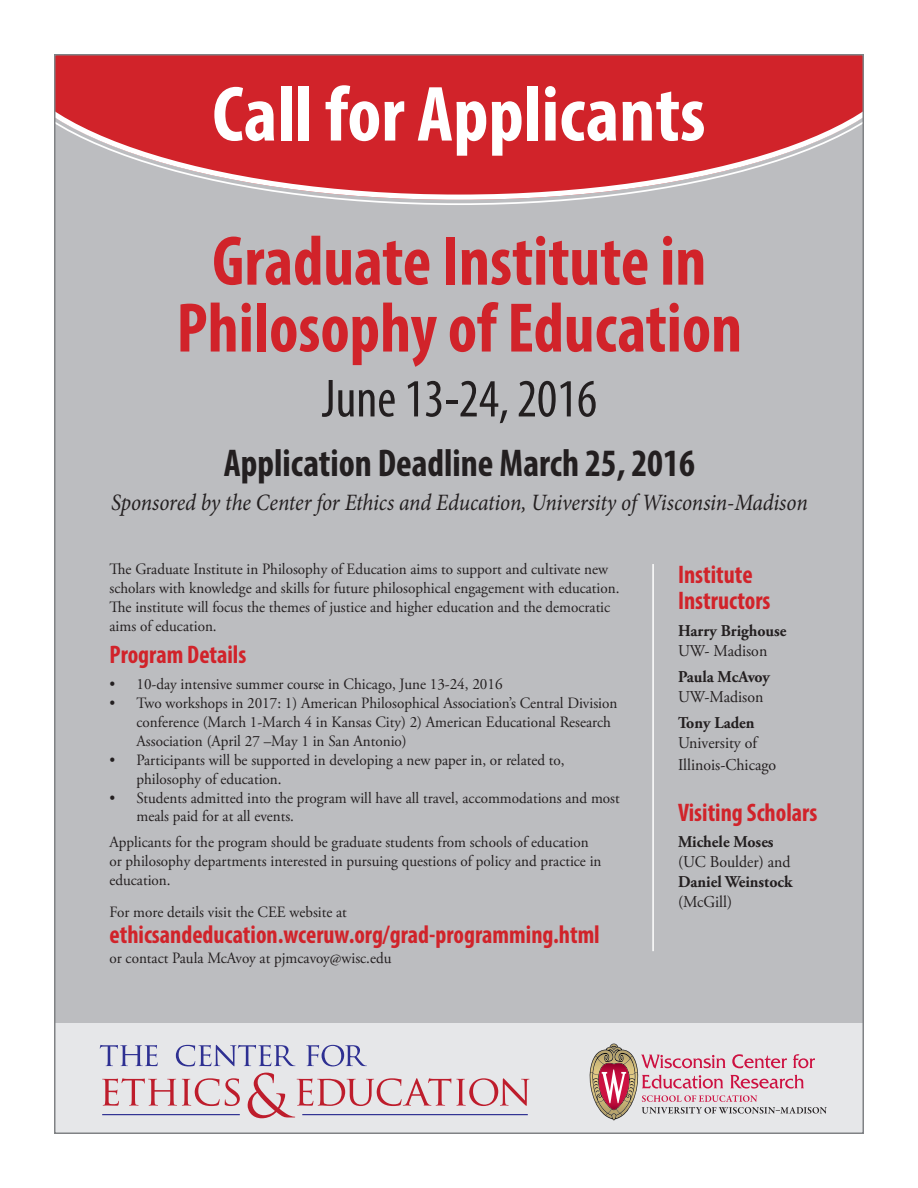
<style>
.page{position:relative;width:918px;height:1188px;background:#fff}
.page>*{position:absolute;margin:0;border:0;box-sizing:border-box;transform-origin:0 0}
.t1{font:700 condensed 78.9px "Myriad Pro";color:#fff}
.t2{font:700 condensed 70.8px/66.9px "Myriad Pro";color:#d1232a;text-align:center;scale:.96 1}
.t3{font:condensed 54.15px "Myriad Pro";color:#231f20;scale:.96 1}
.t4{font:700 condensed 38.85px "Myriad Pro";color:#231f20;scale:.96 1}
.t5{font:700 condensed 25.5px/26.1px "Myriad Pro";color:#d1232a;scale:.96 1}
.t6{font:italic 23.4px "Minion Pro";letter-spacing:-.01em;color:#231f20;scale:.91 1}
.t7{font:700 16.5px/19.8px "Adobe Garamond Pro";color:#231f20;scale:.96 1}
.t8{font:16.5px/19.8px "Adobe Garamond Pro";color:#231f20;scale:.96 1}
.t9{font:15.75px/18.9px "Adobe Garamond Pro";color:#231f20;scale:.96 1}
.s1{font-weight:400}
.s2{font-weight:700}
</style>
<div class="page">
<div style="left:55px;top:55px;width:808px;height:1078px;background:#bcbdc0"></div>
<svg style="left:57px;top:57px;width:804px;height:143px"></svg>
<div style="left:54px;top:1024px;width:810px;height:110px;background:#e6e7e9"></div>
<svg style="left:589px;top:1044px;width:238px;height:76px"></svg>
<svg style="left:100px;top:1045px;width:58px;height:21px"></svg>
<svg style="left:176px;top:1045px;width:119px;height:21px"></svg>
<svg style="left:306px;top:1045px;width:61px;height:21px"></svg>
<svg style="left:102px;top:1078px;width:138px;height:28px"></svg>
<svg style="left:248px;top:1073px;width:281px;height:45px"></svg>
<hr style="left:102px;top:1114px;width:138px;height:1px;background:#2e3092">
<hr style="left:302px;top:1114px;width:226px;height:1px;background:#2e3092">
<hr style="left:652px;top:564px;width:2px;height:387px;background:#fff">
<p class="t1" style="left:212px;top:65px;width:495px">Call for Applicants</p>
<p class="t2" style="left:177px;top:226px;width:591px">Graduate Institute in<br>Philosophy of Education</p>
<p class="t3" style="left:322px;top:366px;width:288px">June 13-24, 2016</p>
<p class="t4" style="left:224px;top:438px;width:492px">Application Deadline March 25, 2016</p>
<p class="t6" style="left:111px;top:487px;width:767px">Sponsored by the Center for Ethics and Education, University of Wisconsin-Madison</p>
<p class="t9" style="left:110px;top:560px;width:533px">The Graduate Institute in Philosophy of Education aims to support and cultivate new scholars with knowledge and skills for future philosophical engagement with education.<br>The institute will focus the themes of justice and higher education and the democratic aims of education.</p>
<p class="t5" style="left:110px;top:641px;width:144px">Program Details</p>
<p class="t9" style="left:110px;top:675px;width:411px">• 10-day intensive summer course in Chicago, June 13-24, 2016</p>
<p class="t9" style="left:136px;top:694px;width:502px;text-indent:-27px">• Two workshops in 2017: 1) American Philosophical Association’s Central Division conference (March 1-March 4 in Kansas City) 2) American Educational Research<br>Association (April 27 –May 1 in San Antonio)</p>
<p class="t9" style="left:136px;top:751px;width:448px;text-indent:-27px">• Participants will be supported in developing a new paper in, or related to, philosophy of education.</p>
<p class="t9" style="left:136px;top:789px;width:505px;text-indent:-27px">• Students admitted into the program will have all travel, accommodations and most meals paid for at all events.</p>
<p class="t9" style="left:110px;top:833px;width:514px">Applicants for the program should be graduate students from schools of education or philosophy departments interested in pursuing questions of policy and practice in education.</p>
<p class="t9" style="left:110px;top:903px;width:249px">For more details visit the CEE website at</p>
<p class="t5" style="left:110px;top:921px;width:512px">ethicsandeducation.wceruw.org/grad-programming.html</p>
<p class="t9" style="left:110px;top:949px;width:295px">or contact Paula McAvoy at pjmcavoy@wisc.edu</p>
<p class="t5" style="left:678px;top:561px;width:98px">Institute<br>Instructors</p>
<p class="t7" style="left:678px;top:621px;width:115px">Harry Brighouse<br><span class="s1">UW- Madison</span></p>
<p class="t7" style="left:678px;top:667px;width:97px">Paula McAvoy<br><span class="s1">UW-Madison</span></p>
<p class="t8" style="left:678px;top:714px;width:84px"><span class="s2">Tony Laden<br></span>University of</p>
<p class="t8" style="left:678px;top:755px;width:104px">Illinois-Chicago</p>
<p class="t5" style="left:678px;top:799px;width:147px">Visiting Scholars</p>
<p class="t7" style="left:678px;top:832px;width:121px">Michele Moses <span class="s1">(UC Boulder) and<br></span>Daniel Weinstock <span class="s1">(McGill)</span></p>
</div>
